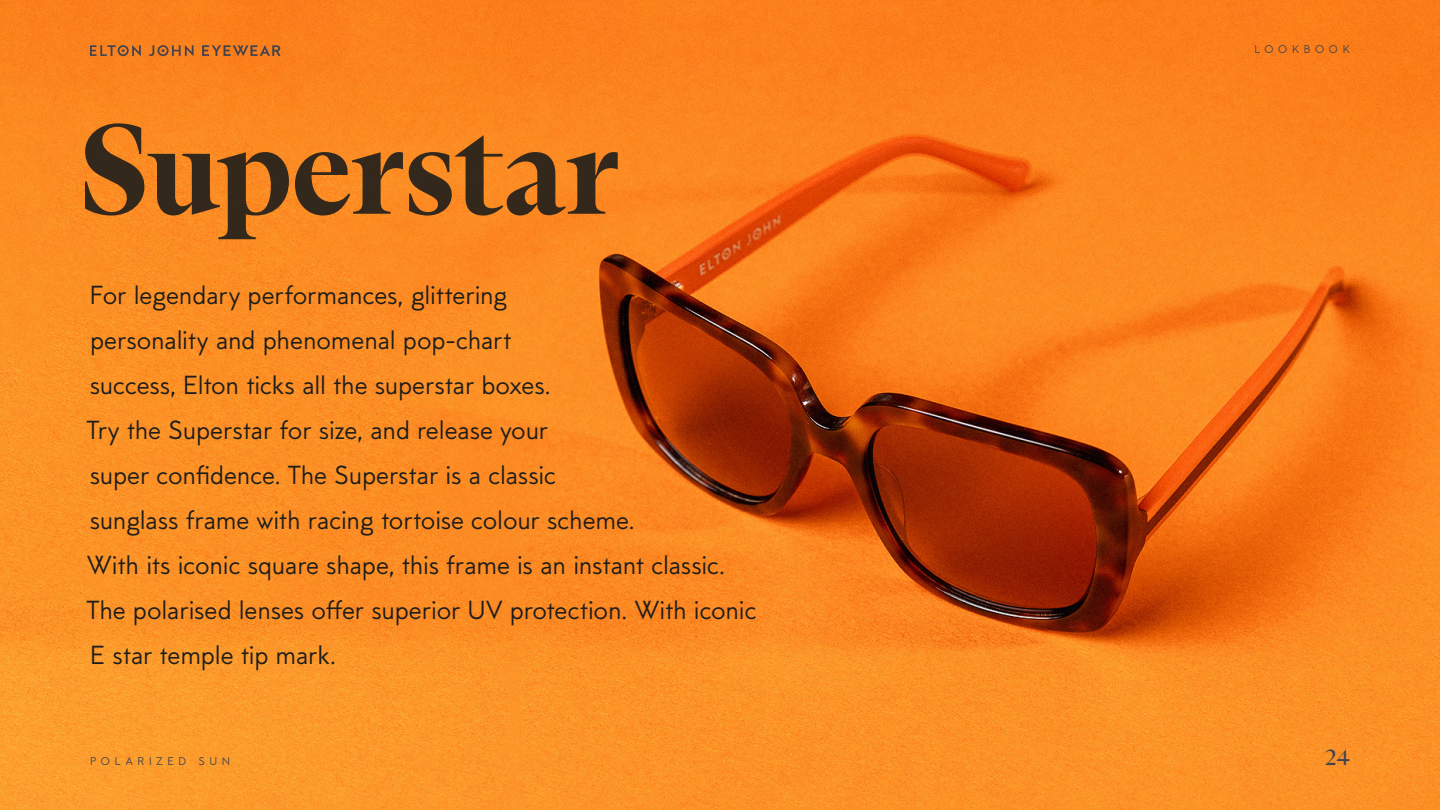
<style>
.page{position:relative;width:1440px;height:810px;background:#fff}
.page>*{position:absolute;margin:0;border:0;box-sizing:border-box;transform-origin:0 0}
.t1{font:700 127.5px "ABC Arizona Serif";letter-spacing:-.015em;color:#1d1d1b}
.t2{font:26.25px/45px "MTT Milano";letter-spacing:-.01em;color:#1d1d1b}
.t3{font:22.5px "ABC Arizona Serif";color:#404450}
.t4{font:11.25px "MTT Milano";letter-spacing:.42em;color:#404450}
</style>
<div class="page">
<img style="left:0;top:0;width:1440px;height:810px">
<svg style="left:90px;top:45px;width:104px;height:11px"></svg>
<svg style="left:202px;top:45px;width:78px;height:11px"></svg>
<h1 class="t1" style="left:79px;top:98px;width:543px">Superstar</h1>
<p class="t2" style="left:86px;top:273px;width:672px">For legendary performances, glittering<br>personality and phenomenal pop-chart<br>success, Elton ticks all the superstar boxes.<br>Try the Superstar for size, and release your<br>super confidence. The Superstar is a classic<br>sunglass frame with racing tortoise colour scheme.<br>With its iconic square shape, this frame is an instant classic.<br>The polarised lenses offer superior UV protection. With iconic E star temple tip mark.</p>
<p class="t4" style="left:1254px;top:43px;width:97px">LOOKBOOK</p>
<p class="t4" style="left:90px;top:755px;width:142px">POLARIZED SUN</p>
<p class="t3" style="left:1325px;top:745px;width:27px">24</p>
</div>
